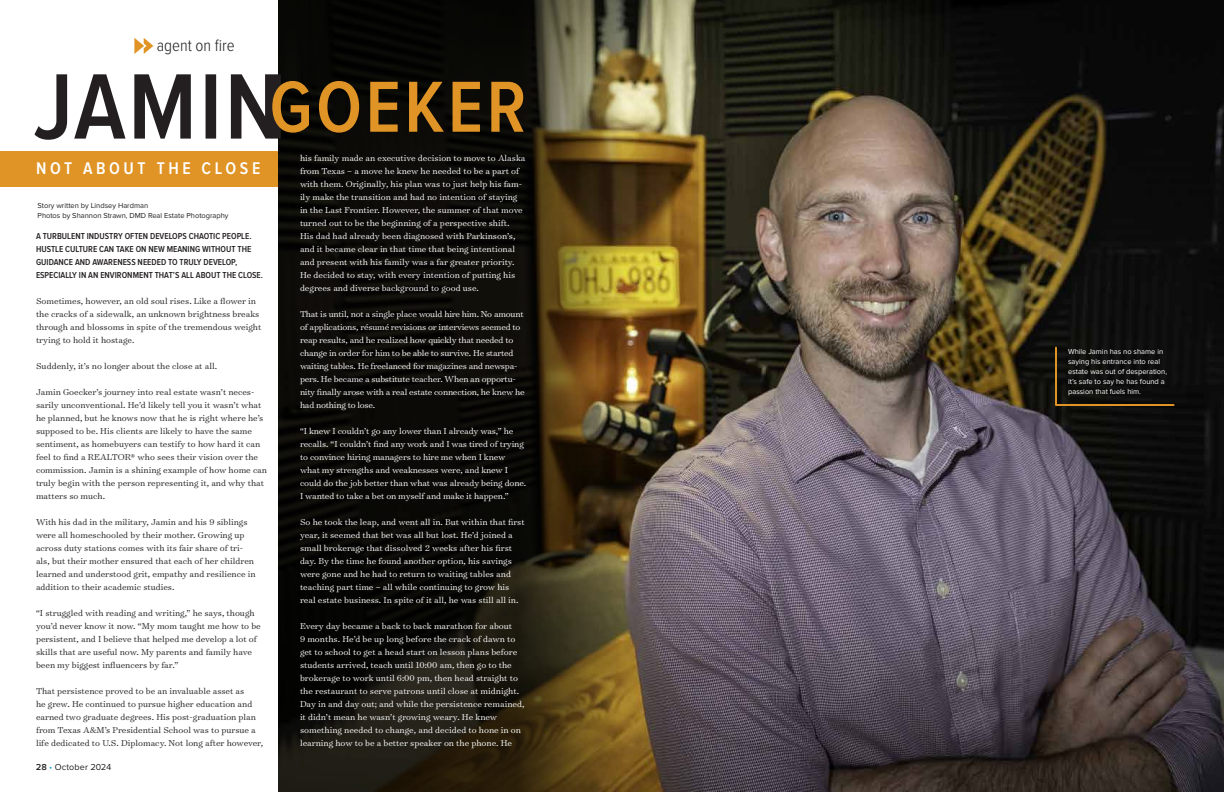
<style>
.page{position:relative;width:1224px;height:792px;background:#fff}
.page>*{position:absolute;margin:0;border:0;box-sizing:border-box;transform-origin:0 0}
.t1{font:600 74.9px "Proxima Nova Cond";letter-spacing:.045em;color:#e09426}
.t2{font:600 17.5px "Proxima Nova Cond";letter-spacing:.205em;color:#fff}
.t3{font:300 17px "Proxima Nova Cond";color:#231f20}
.t4{font:300 9.8px/13px "Surveyor Text";color:#fff}
.t5{font:300 9.8px/13px "Surveyor Text";color:#231f20}
.t6{font:300 9.8px/13px "Surveyor Text";letter-spacing:-.02em;color:#fff}
.t7{font:600 9px/13px "Proxima Nova Cond";color:#231f20}
.t8{font:9px "Proxima Nova";letter-spacing:.01em;color:#231f20}
.t9{font:7.5px/10px "Proxima Nova";color:#fff}
.t10{font:7.5px/10px "Proxima Nova";color:#231f20}
.s1{font-weight:600}
.s2{color:#19a8e0}
</style>
<div class="page">
<div style="left:0;top:151px;width:279px;height:36px;background:#e09426"></div>
<img style="left:278px;top:0;width:946px;height:792px">
<svg style="left:279px;top:0;width:237px;height:792px;background:#0d0c08"></svg>
<svg style="left:516px;top:0;width:106px;height:792px;background:#4c3d1c"></svg>
<svg style="left:34px;top:74px;width:247px;height:66px"></svg>
<svg style="left:134px;top:38px;width:19px;height:16px"></svg>
<svg style="left:1054px;top:346px;width:122px;height:61px;background:#18150e"></svg>
<h3 class="t3" style="left:157px;top:38px;width:80px">agent on fire</h3>
<h1 class="t1" style="left:269px;top:73px;width:259px">GOEKER</h1>
<h2 class="t2" style="left:36px;top:160px;width:226px">NOT ABOUT THE CLOSE</h2>
<p class="t10" style="left:38px;top:200px;width:193px">Story written by Lindsey Hardman<br>Photos by Shannon Strawn, DMD Real Estate Photography</p>
<p class="t7" style="left:36px;top:230px;width:229px">A TURBULENT INDUSTRY OFTEN DEVELOPS CHAOTIC PEOPLE.<br>HUSTLE CULTURE CAN TAKE ON NEW MEANING WITHOUT THE GUIDANCE AND AWARENESS NEEDED TO TRULY DEVELOP, ESPECIALLY IN AN ENVIRONMENT THAT’S ALL ABOUT THE CLOSE.</p>
<p class="t5" style="left:36px;top:294px;width:227px">Sometimes, however, an old soul rises. Like a flower in the cracks of a sidewalk, an unknown brightness breaks through and blossoms in spite of the tremendous weight trying to hold it hostage.</p>
<p class="t5" style="left:36px;top:359px;width:183px">Suddenly, it’s no longer about the close at all.</p>
<p class="t5" style="left:36px;top:385px;width:233px">Jamin Goecker’s journey into real estate wasn’t neces&shy;sarily unconventional. He’d likely tell you it wasn’t what he planned, but he knows now that he is right where he’s supposed to be. His clients are likely to have the same sentiment, as homebuyers can testify to how hard it can feel to find a REALTOR® who sees their vision over the commission. Jamin is a shining example of how home can truly begin with the person representing it, and why that matters so much.</p>
<p class="t5" style="left:36px;top:515px;width:221px">With his dad in the military, Jamin and his 9 siblings were all homeschooled by their mother. Growing up across duty stations comes with its fair share of tri&shy;als, but their mother ensured that each of her children learned and understood grit, empathy and resilience in addition to their academic studies.</p>
<p class="t5" style="left:36px;top:606px;width:226px">“I struggled with reading and writing,” he says, though you’d never know it now. “My mom taught me how to be persistent, and I believe that helped me develop a lot of skills that are useful now. My parents and family have been my biggest influencers by far.”</p>
<p class="t5" style="left:36px;top:684px;width:229px">That persistence proved to be an invaluable asset as<br>he grew. He continued to pursue higher education and earned two graduate degrees. His post-graduation plan from Texas A&amp;M’s Presidential School was to pursue a life dedicated to U.S. Diplomacy. Not long after however,</p>
<p class="t8" style="left:36px;top:762px;width:77px"><span class="s1">28</span> <span class="s2">•</span> October 2024</p>
<p class="t4" style="left:300px;top:151px;width:227px">his family made an executive decision to move to Alaska from Texas – a move he knew he needed to be a part of with them. Originally, his plan was to just help his fam&shy;ily make the transition and had no intention of staying in the Last Frontier. However, the summer of that move turned out to be the beginning of a perspective shift.<br>His dad had already been diagnosed with Parkinson’s, and it became clear in that time that being intentional and present with his family was a far greater priority.<br>He decided to stay, with every intention of putting his degrees and diverse background to good use.</p>
<p class="t6" style="left:300px;top:307px;width:226px">That is until, not a single place would hire him. No amount of applications, résumé revisions or interviews seemed to reap results, and he realized how quickly that needed to change in order for him to be able to survive. He started waiting tables. He freelanced for magazines and newspa&shy;pers. He became a substitute teacher. When an opportu&shy;nity finally arose with a real estate connection, he knew he had nothing to lose.</p>
<p class="t4" style="left:300px;top:424px;width:228px">“I knew I couldn’t go any lower than I already was,” he recalls. “I couldn’t find any work and I was tired of trying to convince hiring managers to hire me when I knew what my strengths and weaknesses were, and knew I could do the job better than what was already being done.<br>I wanted to take a bet on myself and make it happen.”</p>
<p class="t4" style="left:300px;top:515px;width:226px">So he took the leap, and went all in. But within that first year, it seemed that bet was all but lost. He’d joined a small brokerage that dissolved 2 weeks after his first day. By the time he found another option, his savings were gone and he had to return to waiting tables and teaching part time – all while continuing to grow his real estate business. In spite of it all, he was still all in.</p>
<p class="t4" style="left:300px;top:619px;width:226px">Every day became a back to back marathon for about<br>9 months. He’d be up long before the crack of dawn to get to school to get a head start on lesson plans before students arrived, teach until 10:00 am, then go to the brokerage to work until 6:00 pm, then head straight to the restaurant to serve patrons until close at midnight.<br>Day in and day out; and while the persistence remained, it didn’t mean he wasn’t growing weary. He knew something needed to change, and decided to hone in on learning how to be a better speaker on the phone. He</p>
<p class="t9" style="left:1068px;top:346px;width:101px">While Jamin has no shame in saying his entrance into real estate was out of desperation, it’s safe to say he has found a passion that fuels him.</p>
</div>
